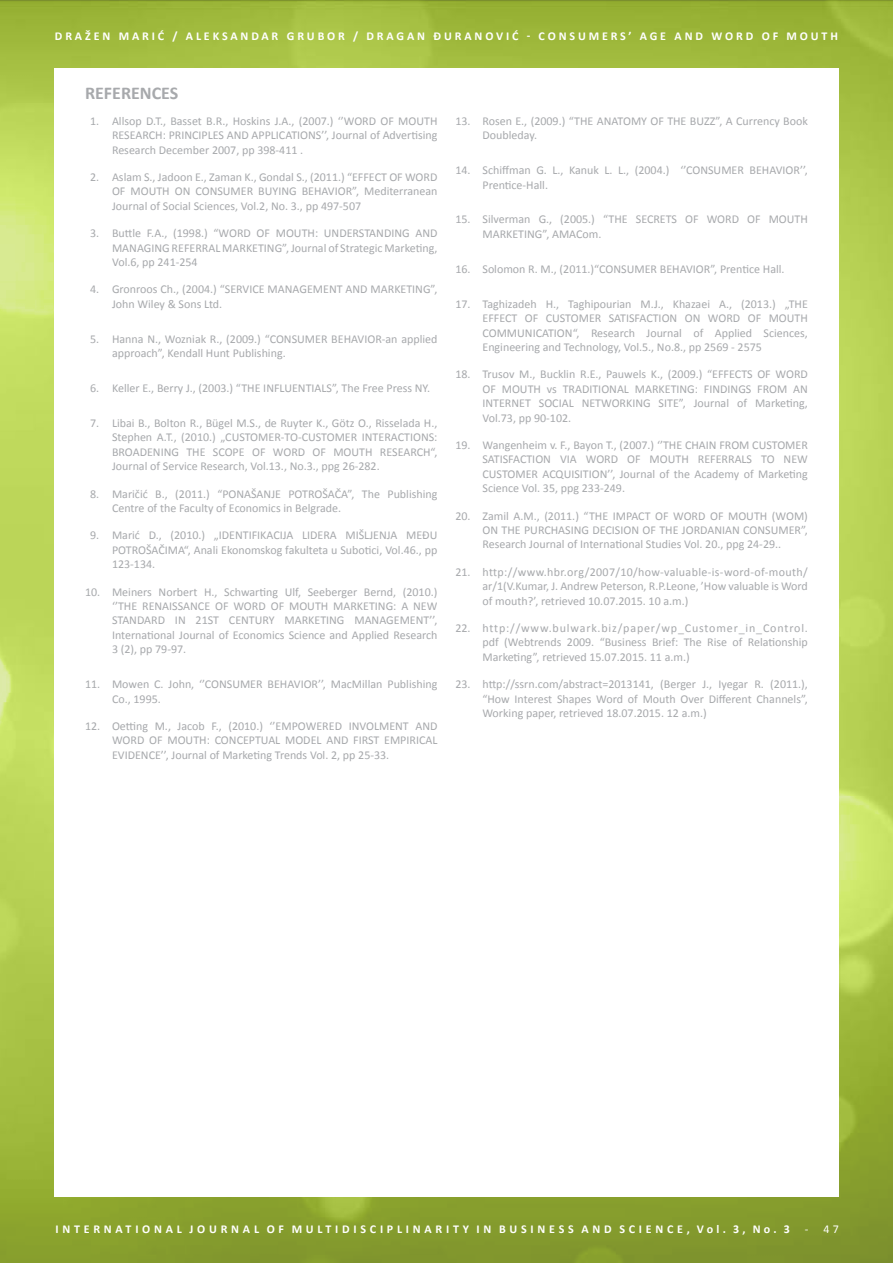
<style>
.page{position:relative;width:893px;height:1263px;background:#fff}
.page>*{position:absolute;margin:0;border:0;box-sizing:border-box;transform-origin:0 0}
.t1{font:700 18px "Calibri";color:#a7a9ac}
.t2{font:12px/14.4px "Calibri";color:#a7a9ac;text-align:justify}
.t3{font:700 12px "Calibri";letter-spacing:.24em;color:#fff}
.t4{font:700 12px "Calibri";letter-spacing:.315em;color:#fff}
.s1{font-weight:400}
</style>
<div class="page">
<img style="left:0;top:0;width:893px;height:1263px">
<div style="left:54px;top:68px;width:785px;height:1129px;background:#fff"></div>
<p class="t3" style="left:55px;top:28px;width:785px">DRAŽEN MARIĆ / ALEKSANDAR GRUBOR / DRAGAN ĐURANOVIĆ - CONSUMERS’ AGE AND WORD OF MOUTH</p>
<h1 class="t1" style="left:85px;top:81px;width:10px">REFERE</h1>
<h1 class="t1" style="left:140px;top:81px;width:40px">NCES</h1>
<p class="t2" style="left:112px;top:114px;width:327px;text-indent:-22px">1. Allsop D.T., Basset B.R., Hoskins J.A., (2007.) ‘’WORD OF MOUTH RESEARCH: PRINCIPLES AND APPLICATIONS’’, Journal of Advertising Research December 2007, pp 398-411 .</p>
<p class="t2" style="left:112px;top:170px;width:327px;text-indent:-22px">2. Aslam S., Jadoon E., Zaman K., Gondal S., (2011.) “EFFECT OF WORD OF MOUTH ON CONSUMER BUYING BEHAVIOR”, Mediterranean Journal of Social Sciences, Vol.2, No. 3., pp 497-507</p>
<p class="t2" style="left:112px;top:226px;width:327px;text-indent:-22px">3. Buttle F.A., (1998.) “WORD OF MOUTH: UNDERSTANDING AND MANAGING REFERRAL MARKETING”, Journal of Strategic Marketing, Vol.6, pp 241-254</p>
<p class="t2" style="left:112px;top:282px;width:327px;text-indent:-22px">4. Gronroos Ch., (2004.) “SERVICE MANAGEMENT AND MARKETING”,<br>John Wiley &amp; Sons Ltd.</p>
<p class="t2" style="left:112px;top:332px;width:327px;text-indent:-22px">5. Hanna N., Wozniak R., (2009.) “CONSUMER BEHAVIOR-an applied approach”, Kendall Hunt Publishing.</p>
<p class="t2" style="left:90px;top:381px;width:341px">6. Keller E., Berry J., (2003.) “THE INFLUENTIALS”, The Free Press NY.</p>
<p class="t2" style="left:112px;top:416px;width:327px;text-indent:-22px">7. Libai B., Bolton R., Bügel M.S., de Ruyter K., Götz O., Risselada H., Stephen A.T., (2010.) „CUSTOMER-TO-CUSTOMER INTERACTIONS:<br>BROADENING THE SCOPE OF WORD OF MOUTH RESEARCH“, Journal of Service Research, Vol.13., No.3., ppg 26-282.</p>
<p class="t2" style="left:112px;top:486px;width:327px;text-indent:-22px">8. Maričić B., (2011.) “PONAŠANJE POTROŠAČA”, The Publishing<br>Centre of the Faculty of Economics in Belgrade.</p>
<p class="t2" style="left:112px;top:528px;width:327px;text-indent:-22px">9. Marić D., (2010.) „IDENTIFIKACIJA LIDERA MIŠLJENJA MEĐU POTROŠAČIMA“, Anali Ekonomskog fakulteta u Subotici, Vol.46., pp 123-134.</p>
<p class="t2" style="left:112px;top:584px;width:327px;text-indent:-27px">10. Meiners Norbert H., Schwarting Ulf, Seeberger Bernd, (2010.) ‘’THE RENAISSANCE OF WORD OF MOUTH MARKETING: A NEW STANDARD IN 21ST CENTURY MARKETING MANAGEMENT’’, International Journal of Economics Science and Applied Research 3 (2), pp 79-97.</p>
<p class="t2" style="left:112px;top:677px;width:327px;text-indent:-27px">11. Mowen C. John, ‘’CONSUMER BEHAVIOR’’, MacMillan Publishing<br>Co., 1995.</p>
<p class="t2" style="left:112px;top:719px;width:327px;text-indent:-27px">12. Oetting M., Jacob F., (2010.) ‘’EMPOWERED INVOLMENT AND WORD OF MOUTH: CONCEPTUAL MODEL AND FIRST EMPIRICAL EVIDENCE’’, Journal of Marketing Trends Vol. 2, pp 25-33.</p>
<p class="t2" style="left:482px;top:114px;width:327px;text-indent:-27px">13. Rosen E., (2009.) “THE ANATOMY OF THE BUZZ”, A Currency Book<br>Doubleday.</p>
<p class="t2" style="left:482px;top:163px;width:327px;text-indent:-27px">14. Schiffman G. L., Kanuk L. L., (2004.) ‘’CONSUMER BEHAVIOR’’,<br>Prentice-Hall.</p>
<p class="t2" style="left:482px;top:212px;width:327px;text-indent:-27px">15. Silverman G., (2005.) “THE SECRETS OF WORD OF MOUTH<br>MARKETING”, AMACom.</p>
<p class="t2" style="left:455px;top:262px;width:331px">16. Solomon R. M., (2011.)“CONSUMER BEHAVIOR”, Prentice Hall.</p>
<p class="t2" style="left:482px;top:297px;width:327px;text-indent:-27px">17. Taghizadeh H., Taghipourian M.J., Khazaei A., (2013.) „THE EFFECT OF CUSTOMER SATISFACTION ON WORD OF MOUTH COMMUNICATION“, Research Journal of Applied Sciences, Engineering and Technology, Vol.5., No.8., pp 2569 - 2575</p>
<p class="t2" style="left:482px;top:367px;width:327px;text-indent:-27px">18. Trusov M., Bucklin R.E., Pauwels K., (2009.) “EFFECTS OF WORD OF MOUTH vs TRADITIONAL MARKETING: FINDINGS FROM AN INTERNET SOCIAL NETWORKING SITE”, Journal of Marketing, Vol.73, pp 90-102.</p>
<p class="t2" style="left:482px;top:438px;width:327px;text-indent:-27px">19. Wangenheim v. F., Bayon T., (2007.) ‘’THE CHAIN FROM CUSTOMER SATISFACTION VIA WORD OF MOUTH REFERRALS TO NEW CUSTOMER ACQUISITION’’, Journal of the Academy of Marketing Science Vol. 35, ppg 233-249.</p>
<p class="t2" style="left:482px;top:508px;width:327px;text-indent:-27px">20. Zamil A.M., (2011.) “THE IMPACT OF WORD OF MOUTH (WOM)<br>ON THE PURCHASING DECISION OF THE JORDANIAN CONSUMER”, Research Journal of International Studies Vol. 20., ppg 24-29..</p>
<p class="t2" style="left:482px;top:565px;width:327px;text-indent:-27px">21. http://www.hbr.org/2007/10/how-valuable-is-word-of-mouth/ ar/1(V.Kumar, J. Andrew Peterson, R.P.Leone, ’How valuable is Word of mouth?’, retrieved 10.07.2015. 10 a.m.)</p>
<p class="t2" style="left:482px;top:621px;width:327px;text-indent:-27px">22. http://www.bulwark.biz/paper/wp_Customer_in_Control. pdf (Webtrends 2009. “Business Brief: The Rise of Relationship Marketing”, retrieved 15.07.2015. 11 a.m.)</p>
<p class="t2" style="left:482px;top:677px;width:327px;text-indent:-27px">23. http://ssrn.com/abstract=2013141, (Berger J., Iyegar R. (2011.), “How Interest Shapes Word of Mouth Over Different Channels”, Working paper, retrieved 18.07.2015. 12 a.m.)</p>
<p class="t4" style="left:55px;top:1222px;width:289px">IN TERN ATI ON AL JOU RN AL OF MU LTIDIS</p>
<p class="t4" style="left:370px;top:1222px;width:115px">CI PLIN ARI TY IN</p>
<p class="t3" style="left:499px;top:1222px;width:21px">B USIN</p>
<p class="t3" style="left:549px;top:1222px;width:18px">E SS</p>
<p class="t3" style="left:581px;top:1222px;width:22px">A ND</p>
<p class="t4" style="left:619px;top:1222px;width:221px">SCI EN CE, VOL. 3, NO. 3 <span class="s1">- 47</span></p>
</div>
